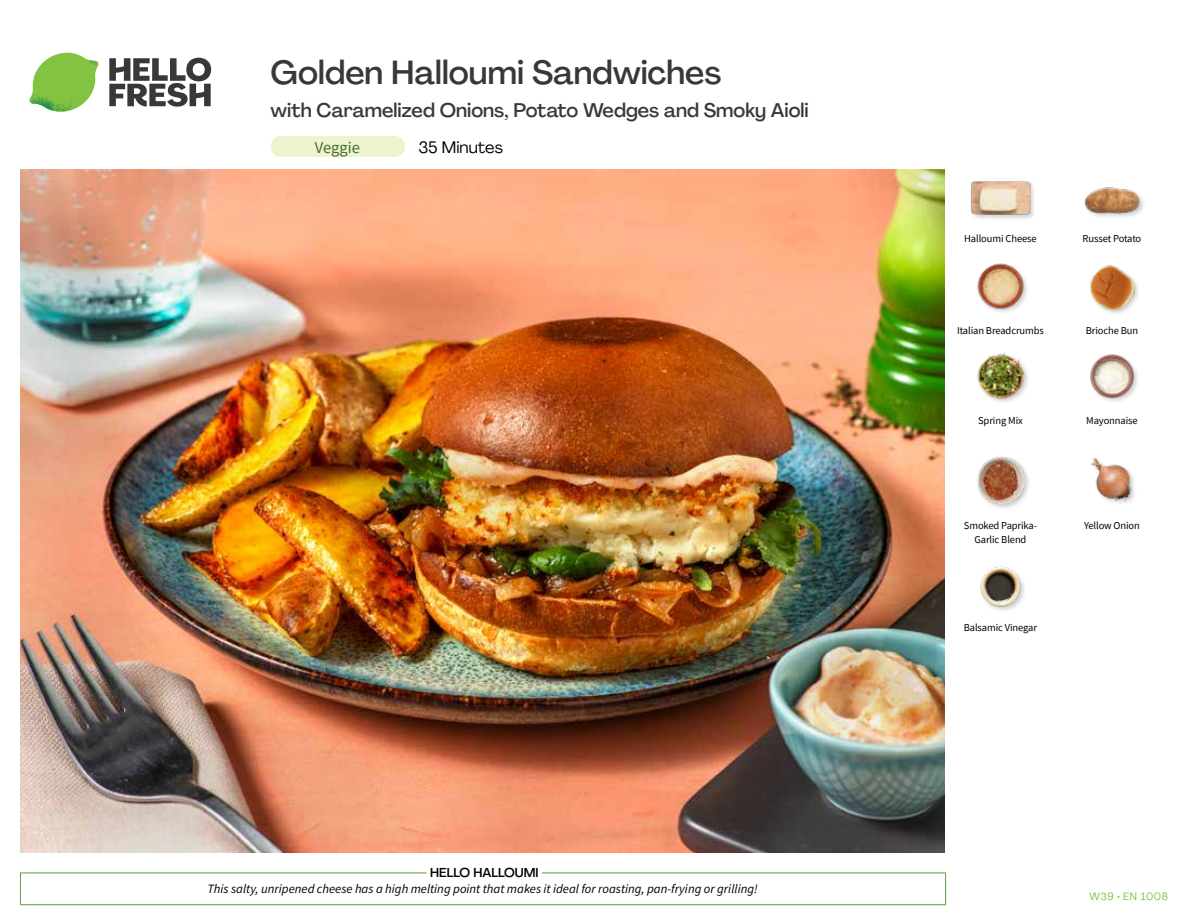
<style>
.page{position:relative;width:1188px;height:918px;background:#fff}
.page>*{position:absolute;margin:0;border:0;box-sizing:border-box;transform-origin:0 0}
.t1{font:500 33px "Agrandir";color:#383839}
.t2{font:500 19.5px "Agrandir";color:#383839}
.t3{font:16.5px "Agrandir";color:#000}
.t4{font:16.5px "Source Sans Pro";color:#476b32}
.t5{font:italic 12.75px "Source Sans Pro";color:#000}
.t6{font:500 12.75px "Agrandir";color:#000}
.t7{font:10.5px/13.5px "Source Sans Pro";letter-spacing:-.01em;color:#000;text-align:center}
.t8{font:10.5px "Agrandir";letter-spacing:.05em;color:#82c341}
</style>
<div class="page">
<svg style="left:109px;top:57px;width:102px;height:50px"></svg>
<svg style="left:34px;top:53px;width:62px;height:40px"></svg>
<img style="left:67px;top:53px;width:32px;height:26px">
<img style="left:33px;top:75px;width:59px;height:11px">
<img style="left:29px;top:79px;width:61px;height:33px">
<img style="left:65px;top:86px;width:27px;height:25px">
<div style="left:20px;top:873px;width:926px;height:32px;border:1px solid #609f43"></div>
<div style="left:427px;top:865px;width:115px;height:15px;background:#fff"></div>
<img style="left:21px;top:170px;width:924px;height:682px">
<div style="left:271px;top:136px;width:134px;height:21px;background:#edf3cd;border-radius:10px"></div>
<img style="left:980px;top:566px;width:44px;height:45px">
<img style="left:1090px;top:457px;width:45px;height:46px">
<div style="left:976px;top:456px;width:56px;height:55px;background:#000;opacity:.2"></div>
<img style="left:977px;top:457px;width:48px;height:47px">
<img style="left:1090px;top:354px;width:48px;height:48px">
<img style="left:977px;top:353px;width:51px;height:49px">
<img style="left:1090px;top:265px;width:48px;height:49px">
<img style="left:977px;top:263px;width:50px;height:49px">
<img style="left:1084px;top:187px;width:58px;height:29px">
<div style="left:970px;top:180px;width:66px;height:41px;background:#000;opacity:.2"></div>
<img style="left:971px;top:180px;width:59px;height:41px">
<h1 class="t1" style="left:271px;top:52px;width:452px">Golden Halloumi Sandwiches</h1>
<h2 class="t2" style="left:271px;top:98px;width:540px">with Caramelized Onions, Potato Wedges and Smoky Aioli</h2>
<h3 class="t4" style="left:315px;top:137px;width:47px">Veggie</h3>
<h3 class="t3" style="left:418px;top:137px;width:86px">35 Minutes</h3>
<p class="t6" style="left:430px;top:864px;width:110px">HELLO HALLOUMI</p>
<p class="t5" style="left:207px;top:881px;width:552px">This salty, unripened cheese has a high melting point that makes it ideal for roasting, pan-frying or grilling!</p>
<p class="t7" style="left:964px;top:231px;width:74px">Halloumi Cheese</p>
<p class="t7" style="left:1083px;top:231px;width:60px">Russet Potato</p>
<p class="t7" style="left:957px;top:324px;width:88px">Italian Breadcrumbs</p>
<p class="t7" style="left:1086px;top:324px;width:54px">Brioche Bun</p>
<p class="t7" style="left:978px;top:414px;width:46px">Spring Mix</p>
<p class="t7" style="left:1086px;top:414px;width:53px">Mayonnaise</p>
<p class="t7" style="left:964px;top:519px;width:75px">Smoked Paprika-<br>Garlic Blend</p>
<p class="t7" style="left:1084px;top:519px;width:57px">Yellow Onion</p>
<p class="t7" style="left:964px;top:621px;width:75px">Balsamic Vinegar</p>
<p class="t8" style="left:1089px;top:890px;width:80px">W39 • EN 1008</p>
</div>
